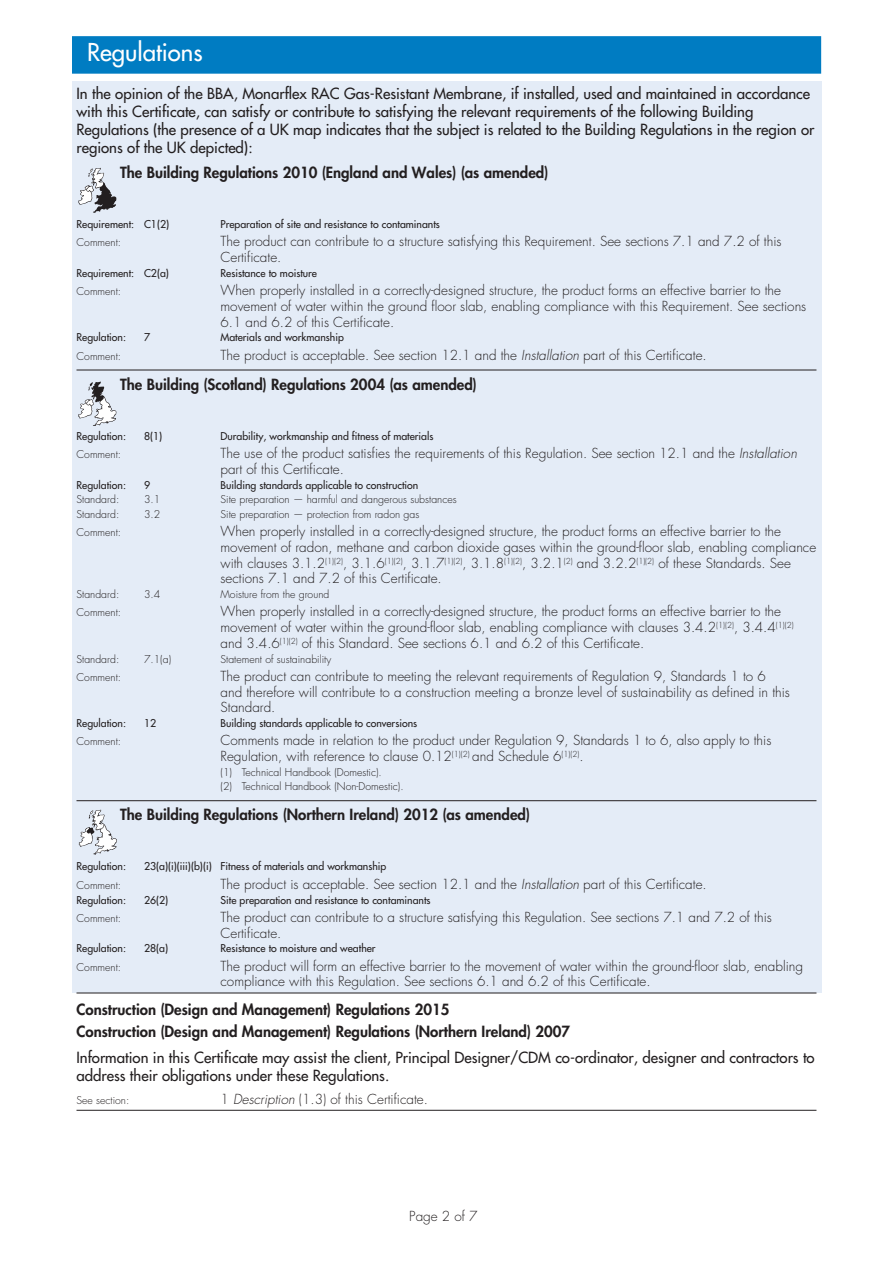
<style>
.page{position:relative;width:893px;height:1263px;background:#fff}
.page>*{position:absolute;margin:0;border:0;box-sizing:border-box;transform-origin:0 0}
.t1{font:24px "Futura";color:#fff}
.t2{font:15px/18px "Futura";color:#231f20}
.t3{font:800 15px/22.5px "Futura";color:#231f20}
.t4{font:300 13.5px/15.8px "Futura";color:#231f20}
.t5{font:10.5px "Futura";color:#231f20}
.t6{font:300 10.5px/14.7px "Futura";color:#231f20}
.s1{font-style:italic}
</style>
<div class="page">
<div style="left:72px;top:81px;width:749px;height:911px;background:#e4ecf7"></div>
<hr style="left:76px;top:370px;width:740px;height:1px;background:#231f20">
<hr style="left:76px;top:800px;width:740px;height:1px;background:#231f20">
<hr style="left:76px;top:993px;width:740px;height:1px;background:#231f20">
<hr style="left:76px;top:1110px;width:740px;height:1px;background:#231f20">
<svg style="left:78px;top:168px;width:39px;height:45px"></svg>
<svg style="left:78px;top:381px;width:39px;height:45px"></svg>
<svg style="left:79px;top:810px;width:38px;height:45px"></svg>
<div style="left:72px;top:36px;width:749px;height:38px;background:#007cc2"></div>
<h1 class="t1" style="left:87px;top:37px;width:117px">Regulations</h1>
<p class="t2" style="left:76px;top:84px;width:739px">In the opinion of the BBA, Monarflex RAC Gas-Resistant Membrane, if installed, used and maintained in accordance with this Certificate, can satisfy or contribute to satisfying the relevant requirements of the following Building Regulations (the presence of a UK map indicates that the subject is related to the Building Regulations in the region or regions of the UK depicted):</p>
<p class="t3" style="left:120px;top:161px;width:430px">The Building Regulations 2010 (England and Wales) (as amended)</p>
<p class="t5" style="left:76px;top:218px;width:94px">Requirement: C1(2)</p>
<p class="t5" style="left:221px;top:218px;width:221px">Preparation of site and resistance to contaminants</p>
<p class="t6" style="left:76px;top:236px;width:46px">Comment:</p>
<p class="t4" style="left:220px;top:234px;width:563px">The product can contribute to a structure satisfying this Requirement. See sections 7.1 and 7.2 of this<br>Certificate.</p>
<p class="t5" style="left:76px;top:266px;width:94px">Requirement: C2(a)</p>
<p class="t5" style="left:221px;top:266px;width:98px">Resistance to moisture</p>
<p class="t6" style="left:76px;top:284px;width:46px">Comment:</p>
<p class="t4" style="left:220px;top:283px;width:587px">When properly installed in a correctly-designed structure, the product forms an effective barrier to the movement of water within the ground floor slab, enabling compliance with this Requirement. See sections<br>6.1 and 6.2 of this Certificate.</p>
<p class="t5" style="left:76px;top:331px;width:51px">Regulation:</p>
<p class="t5" style="left:144px;top:331px;width:8px">7</p>
<p class="t5" style="left:221px;top:331px;width:125px">Materials and workmanship</p>
<p class="t6" style="left:76px;top:349px;width:46px">Comment:</p>
<p class="t4" style="left:220px;top:347px;width:488px">The product is acceptable. See section 12.1 and the <span class="s1">Installation</span> part of this Certificate.</p>
<p class="t3" style="left:120px;top:373px;width:358px">The Building (Scotland) Regulations 2004 (as amended)</p>
<p class="t5" style="left:76px;top:429px;width:51px">Regulation:</p>
<p class="t5" style="left:144px;top:429px;width:20px">8(1)</p>
<p class="t5" style="left:221px;top:429px;width:214px">Durability, workmanship and fitness of materials</p>
<p class="t6" style="left:76px;top:447px;width:46px">Comment:</p>
<p class="t4" style="left:220px;top:446px;width:578px">The use of the product satisfies the requirements of this Regulation. See section 12.1 and the <span class="s1">Installation </span>part of this Certificate.</p>
<p class="t5" style="left:76px;top:478px;width:51px">Regulation:</p>
<p class="t5" style="left:144px;top:478px;width:8px">9</p>
<p class="t5" style="left:221px;top:478px;width:199px">Building standards applicable to construction</p>
<p class="t6" style="left:76px;top:492px;width:44px">Standard:</p>
<p class="t6" style="left:144px;top:492px;width:18px">3.1</p>
<p class="t6" style="left:221px;top:492px;width:238px">Site preparation — harmful and dangerous substances</p>
<p class="t6" style="left:76px;top:507px;width:44px">Standard:</p>
<p class="t6" style="left:144px;top:507px;width:18px">3.2</p>
<p class="t6" style="left:221px;top:507px;width:200px">Site preparation — protection from radon gas</p>
<p class="t6" style="left:76px;top:525px;width:46px">Comment:</p>
<p class="t4" style="left:220px;top:524px;width:597px">When properly installed in a correctly-designed structure, the product forms an effective barrier to the movement of radon, methane and carbon dioxide gases within the ground-floor slab, enabling compliance with clauses 3.1.2<sup>(1)(2)</sup>, 3.1.6<sup>(1)(2)</sup>, 3.1.7<sup>(1)(2)</sup>, 3.1.8<sup>(1)(2)</sup>, 3.2.1<sup>(2)</sup> and 3.2.2<sup>(1)(2)</sup> of these Standards. See sections 7.1 and 7.2 of this Certificate.</p>
<p class="t6" style="left:76px;top:587px;width:44px">Standard:</p>
<p class="t6" style="left:144px;top:587px;width:18px">3.4</p>
<p class="t6" style="left:221px;top:587px;width:110px">Moisture from the ground</p>
<p class="t6" style="left:76px;top:605px;width:46px">Comment:</p>
<p class="t4" style="left:220px;top:604px;width:575px">When properly installed in a correctly-designed structure, the product forms an effective barrier to the movement of water within the ground-floor slab, enabling compliance with clauses 3.4.2<sup>(1)(2)</sup>, 3.4.4<sup>(1)(2) </sup>and 3.4.6<sup>(1)(2)</sup> of this Standard. See sections 6.1 and 6.2 of this Certificate.</p>
<p class="t6" style="left:76px;top:652px;width:44px">Standard:</p>
<p class="t6" style="left:144px;top:652px;width:29px">7.1(a)</p>
<p class="t6" style="left:221px;top:652px;width:112px">Statement of sustainability</p>
<p class="t6" style="left:76px;top:670px;width:46px">Comment:</p>
<p class="t4" style="left:220px;top:668px;width:571px">The product can contribute to meeting the relevant requirements of Regulation 9, Standards 1 to 6 and therefore will contribute to a construction meeting a bronze level of sustainability as defined in this<br>Standard.</p>
<p class="t5" style="left:76px;top:717px;width:51px">Regulation:</p>
<p class="t5" style="left:144px;top:717px;width:14px">12</p>
<p class="t5" style="left:221px;top:717px;width:198px">Building standards applicable to conversions</p>
<p class="t6" style="left:76px;top:734px;width:46px">Comment:</p>
<p class="t4" style="left:220px;top:733px;width:552px">Comments made in relation to the product under Regulation 9, Standards 1 to 6, also apply to this<br>Regulation, with reference to clause 0.12<sup>(1)(2)</sup> and Schedule 6<sup>(1)(2)</sup>.</p>
<p class="t6" style="left:221px;top:765px;width:185px">(1) Technical Handbook (Domestic).<br>(2) Technical Handbook (Non-Domestic).</p>
<p class="t3" style="left:120px;top:803px;width:412px">The Building Regulations (Northern Ireland) 2012 (as amended)</p>
<p class="t5" style="left:76px;top:860px;width:51px">Regulation:</p>
<p class="t5" style="left:144px;top:860px;width:244px">23(a)(i)(iii)(b)(i) Fitness of materials and workmanship</p>
<p class="t6" style="left:76px;top:878px;width:46px">Comment:</p>
<p class="t4" style="left:220px;top:876px;width:488px">The product is acceptable. See section 12.1 and the <span class="s1">Installation</span> part of this Certificate.</p>
<p class="t5" style="left:76px;top:893px;width:51px">Regulation:</p>
<p class="t5" style="left:144px;top:893px;width:26px">26(2)</p>
<p class="t5" style="left:221px;top:893px;width:212px">Site preparation and resistance to contaminants</p>
<p class="t6" style="left:76px;top:911px;width:46px">Comment:</p>
<p class="t4" style="left:220px;top:909px;width:553px">The product can contribute to a structure satisfying this Regulation. See sections 7.1 and 7.2 of this<br>Certificate.</p>
<p class="t5" style="left:76px;top:942px;width:51px">Regulation:</p>
<p class="t5" style="left:144px;top:942px;width:26px">28(a)</p>
<p class="t5" style="left:221px;top:942px;width:157px">Resistance to moisture and weather</p>
<p class="t6" style="left:76px;top:960px;width:46px">Comment:</p>
<p class="t4" style="left:220px;top:958px;width:584px">The product will form an effective barrier to the movement of water within the ground-floor slab, enabling compliance with this Regulation. See sections 6.1 and 6.2 of this Certificate.</p>
<p class="t3" style="left:76px;top:998px;width:495px">Construction (Design and Management) Regulations 2015<br>Construction (Design and Management) Regulations (Northern Ireland) 2007</p>
<p class="t2" style="left:76px;top:1048px;width:740px">Information in this Certificate may assist the client, Principal Designer/CDM co-ordinator, designer and contractors to address their obligations under these Regulations.</p>
<p class="t6" style="left:76px;top:1093px;width:54px">See section:</p>
<p class="t4" style="left:221px;top:1091px;width:209px">1 <span class="s1">Description</span> (1.3) of this Certificate.</p>
<p class="t4" style="left:409px;top:1209px;width:70px">Page 2 of 7</p>
</div>
